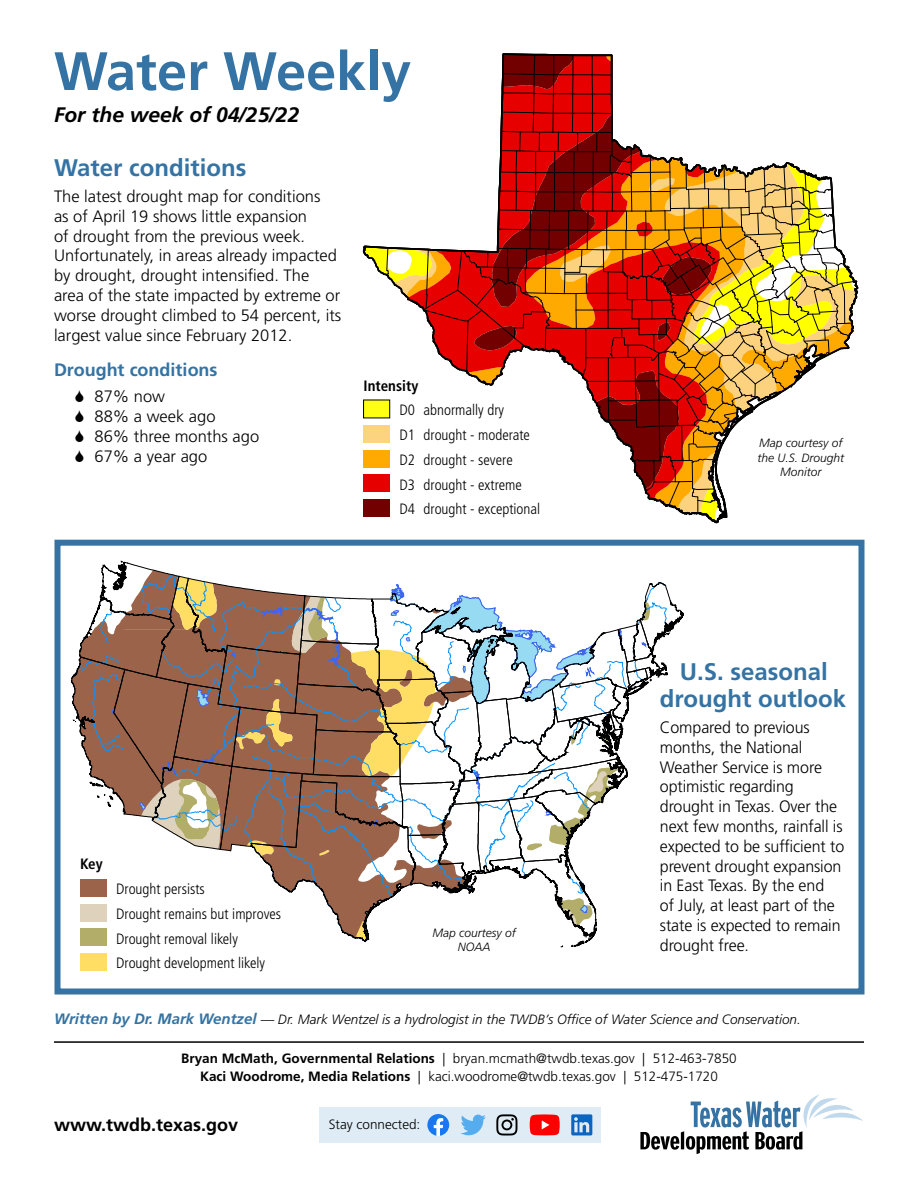
<style>
.page{position:relative;width:918px;height:1188px;background:#fff}
.page>*{position:absolute;margin:0;border:0;box-sizing:border-box;transform-origin:0 0}
.heading_1{font:700 54px "Frutiger LT Std";color:#3473a3}
.heading_2{font:700 24px/27px "Frutiger LT Std";color:#3473a3;text-align:center}
.heading_1_date_line{font:italic 700 21px "Frutiger LT Std";color:#000}
.contact_info{font:700 18px "Frutiger LT Std";color:#000}
.heading_3{font:700 18px "Frutiger LT Std";color:#3473a3}
.body{font:300 16.5px/19.8px "Frutiger LT Std";color:#000}
.heading_2-2{font:300 16.5px/19.8px "Frutiger LT Std";letter-spacing:-.005em;color:#000}
.t1{font:300 condensed 15px/24.8px "Frutiger LT Std";color:#000}
.t2{font:700 condensed 15px "Frutiger LT Std";color:#000}
.contact_info-2{font:300 13.5px/18px "Frutiger LT Std";color:#000;text-align:center}
.heading_4{font:italic 300 13.5px "Frutiger LT Std";color:#000}
.t3{font:italic 300 12px/14.4px "Frutiger LT Std";color:#000;text-align:center}
.s1{font-weight:700;font-size:15px;color:#3473a3}
.s2{font-weight:700}
</style>
<div class="page">
<div style="left:54px;top:540px;width:810px;height:454px;border:6px solid #3473a3"></div>
<div style="left:319px;top:1107px;width:282px;height:35px;background:#dfecf5"></div>
<svg style="left:730px;top:162px;width:129px;height:270px"></svg>
<svg style="left:362px;top:53px;width:368px;height:471px"></svg>
<div style="left:364px;top:400px;width:26px;height:18px;background:#ffff13"></div>
<div style="left:363px;top:400px;width:27px;height:18px;border:1px solid #000"></div>
<div style="left:364px;top:425px;width:26px;height:18px;background:#fcd37f"></div>
<div style="left:364px;top:450px;width:26px;height:18px;background:#fa0"></div>
<div style="left:364px;top:474px;width:26px;height:18px;background:#e60000"></div>
<div style="left:364px;top:499px;width:26px;height:18px;background:#730000"></div>
<svg style="left:71px;top:560px;width:613px;height:387px"></svg>
<div style="left:80px;top:879px;width:26px;height:18px;background:#9b634a"></div>
<div style="left:80px;top:904px;width:26px;height:17px;background:#ded2bc"></div>
<div style="left:80px;top:928px;width:26px;height:18px;background:#b2ad69"></div>
<div style="left:80px;top:953px;width:26px;height:18px;background:#ffde63"></div>
<hr style="left:54px;top:1041px;width:810px;height:2px;background:#000">
<svg style="left:640px;top:1094px;width:223px;height:60px"></svg>
<svg style="left:427px;top:1114px;width:22px;height:22px"></svg>
<svg style="left:461px;top:1115px;width:25px;height:20px"></svg>
<svg style="left:496px;top:1114px;width:21px;height:22px"></svg>
<svg style="left:530px;top:1114px;width:30px;height:21px"></svg>
<svg style="left:571px;top:1114px;width:21px;height:21px"></svg>
<p class="heading_1" style="left:54px;top:40px;width:359px">Water Weekly</p>
<p class="heading_1_date_line" style="left:54px;top:102px;width:247px">For the week of 04/25/22</p>
<p class="heading_2" style="left:54px;top:154px;width:194px">Water conditions</p>
<p class="body" style="left:54px;top:187px;width:289px">The latest drought map for conditions<br>as of April 19 shows little expansion<br>of drought from the previous week.<br>Unfortunately, in areas already impacted by drought, drought intensified. The area of the state impacted by extreme or worse drought climbed to 54 percent, its largest value since February 2012.</p>
<p class="heading_3" style="left:54px;top:359px;width:165px">Drought conditions</p>
<p class="body" style="left:94px;top:387px;width:72px">87% now</p>
<p class="body" style="left:94px;top:407px;width:123px">88% a week ago</p>
<p class="body" style="left:94px;top:427px;width:166px">86% three months ago</p>
<p class="body" style="left:94px;top:446px;width:114px">67% a year ago</p>
<p class="t2" style="left:364px;top:377px;width:56px">Intensity</p>
<p class="t1" style="left:400px;top:398px;width:142px">D0 abnormally dry<br>D1 drought - moderate<br>D2 drought - severe<br>D3 drought - extreme<br>D4 drought - exceptional</p>
<p class="t2" style="left:80px;top:855px;width:24px">Key</p>
<p class="t1" style="left:116px;top:877px;width:167px">Drought persists<br>Drought remains but improves<br>Drought removal likely<br>Drought development likely</p>
<p class="t3" style="left:432px;top:926px;width:85px">Map courtesy of<br>NOAA</p>
<p class="t3" style="left:757px;top:436px;width:88px">Map courtesy of the U.S. Drought<br>Monitor</p>
<p class="heading_2" style="left:660px;top:658px;width:188px">U.S. seasonal drought outlook</p>
<p class="heading_2-2" style="left:660px;top:718px;width:186px">Compared to previous months, the National<br>Weather Service is more optimistic regarding drought in Texas. Over the next few months, rainfall is expected to be sufficient to prevent drought expansion in East Texas. By the end<br>of July, at least part of the state is expected to remain drought free.</p>
<p class="heading_4" style="left:54px;top:1011px;width:748px"><span class="s1">Written by Dr. Mark Wentzel</span> — Dr. Mark Wentzel is a hydrologist in the TWDB’s Office of Water Science and Conservation.</p>
<p class="contact_info-2" style="left:181px;top:1050px;width:557px"><span class="s2">Bryan McMath, Governmental Relations</span> | bryan.mcmath@twdb.texas.gov | 512-463-7850<br><span class="s2">Kaci Woodrome, Media Relations</span> | kaci.woodrome@twdb.texas.gov | 512-475-1720</p>
<p class="contact_info" style="left:54px;top:1114px;width:186px">www.twdb.texas.gov</p>
<p class="contact_info-2" style="left:329px;top:1116px;width:93px">Stay connected:</p>
</div>
